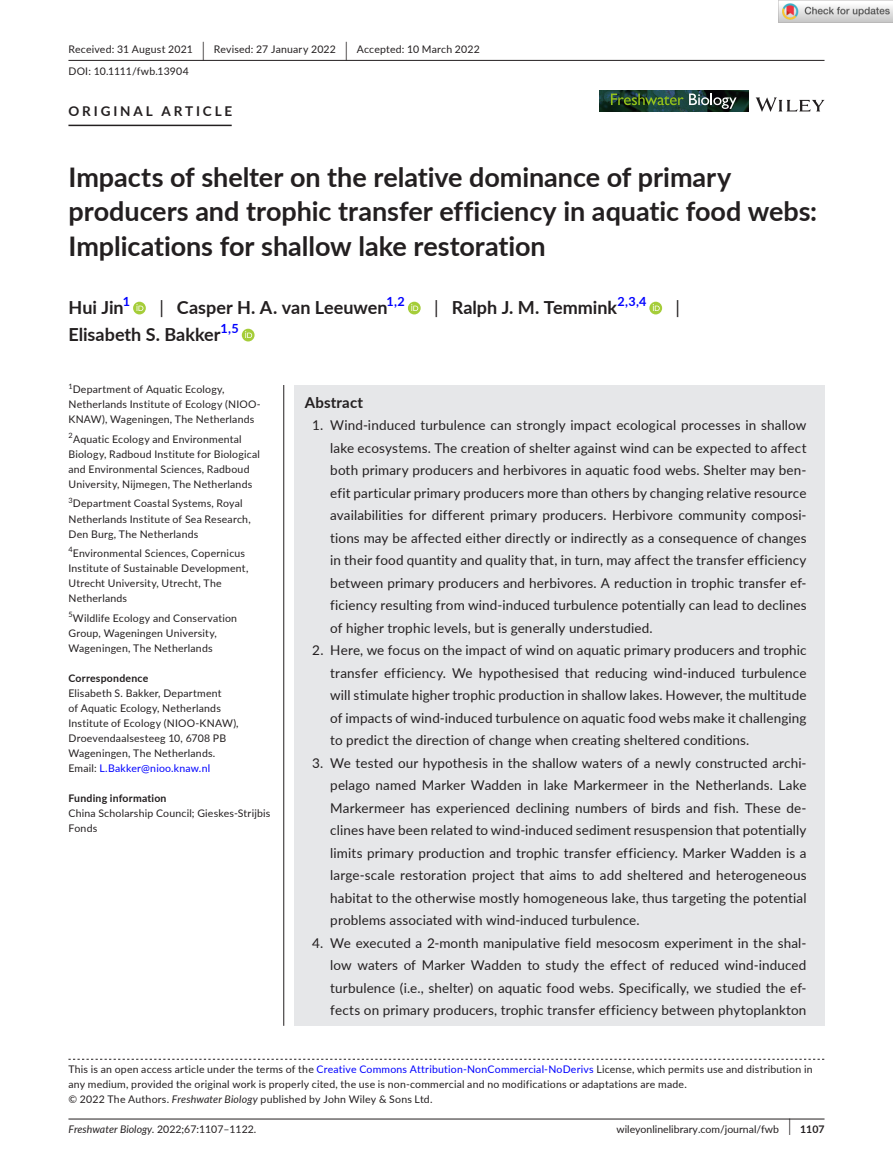
<style>
.page{position:relative;width:893px;height:1174px;background:#fff}
.page>*{position:absolute;margin:0;border:0;box-sizing:border-box;transform-origin:0 0}
.t1{font:700 27px/34.5px "Lato";color:#231f20}
.t2{font:700 18px "Lato";color:#231f20}
.t3{font:18px "Lato";color:#231f20}
.t4{font:700 15px "Lato";letter-spacing:.015em;color:#231f20}
.t5{font:13.5px/22.5px "Lato";letter-spacing:.01em;color:#231f20;text-align:justify}
.t6{font:700 13.5px "Lato";letter-spacing:.215em;color:#231f20}
.t7{font:700 12.6px "Lato";color:#00f}
.t8{font:10.5px/15px "Lato";letter-spacing:.02em;color:#231f20}
.t9{font:10.5px "Lato";color:#231f20}
.t10{font:italic 10.5px "Lato";color:#231f20}
.t11{font:700 10.5px "Lato";letter-spacing:.02em;color:#231f20}
.t12{font:7.35px "Lato";color:#231f20}
.s1{font-size:19.65px}
.s2{font-weight:400}
.s3{color:#00f}
.s4{font-style:italic}
.s5{font-style:normal}
.s6{font-size:17.4px}
.s7{font-weight:700}
</style>
<div class="page">
<hr style="left:68px;top:1118px;width:756px;height:1px;background:#231f20">
<svg style="left:756px;top:97px;width:68px;height:15px"></svg>
<img style="left:599px;top:91px;width:149px;height:21px">
<svg style="left:611px;top:94px;width:125px;height:15px;background:#415e42"></svg>
<hr style="left:68px;top:60px;width:756px;height:1px;background:#231f20">
<hr style="left:68px;top:125px;width:164px;height:1px;background:#231f20">
<svg style="left:133px;top:302px;width:13px;height:12px"></svg>
<svg style="left:136px;top:304px;width:7px;height:7px"></svg>
<div style="left:408px;top:302px;width:13px;height:12px;background:#a5cd39;border-radius:50%"></div>
<svg style="left:411px;top:304px;width:7px;height:7px"></svg>
<svg style="left:649px;top:302px;width:13px;height:12px"></svg>
<svg style="left:653px;top:304px;width:7px;height:7px"></svg>
<div style="left:242px;top:329px;width:13px;height:12px;background:#a5cd39;border-radius:50%"></div>
<svg style="left:245px;top:331px;width:7px;height:7px"></svg>
<svg style="left:68px;top:1058px;width:756px;height:1px"></svg>
<div style="left:294px;top:385px;width:530px;height:640px;background:#e6e7e9"></div>
<hr style="left:283px;top:385px;width:1px;height:640px;background:#231f20">
<img style="left:779px;top:0;width:114px;height:23px">
<p class="t8" style="left:68px;top:38px;width:413px;line-height:21.8px">Received: 31 August 2021 <span class="s1">|</span> Revised: 27 January 2022 <span class="s1">|</span> Accepted: 10 March 2022<br>DOI: 10.1111/fwb.13904</p>
<p class="t6" style="left:68px;top:101px;width:165px">ORIGINAL ARTICLE</p>
<h1 class="t1" style="left:68px;top:159px;width:750px">Impacts of shelter on the relative dominance of primary producers and trophic transfer efficiency in aquatic food webs:<br>Implications for shallow lake restoration</h1>
<h2 class="t2" style="left:68px;top:295px;width:57px">Hui Jin</h2>
<p class="t7" style="left:123px;top:292px;width:9px">1</p>
<h2 class="t2" style="left:159px;top:295px;width:230px"><span class="s2">|</span> Casper H. A. van Leeuwen</h2>
<p class="t7" style="left:387px;top:292px;width:20px">1,2</p>
<h2 class="t2" style="left:434px;top:295px;width:184px"><span class="s2">|</span> Ralph J. M. Temmink</h2>
<p class="t7" style="left:617px;top:292px;width:30px">2,3,4</p>
<h2 class="t3" style="left:676px;top:295px;width:6px">|</h2>
<h2 class="t2" style="left:68px;top:322px;width:154px">Elisabeth S. Bakker</h2>
<p class="t7" style="left:221px;top:319px;width:20px">1,5</p>
<p class="t12" style="left:68px;top:381px;width:6px">1</p>
<p class="t8" style="left:68px;top:382px;width:194px;text-indent:4px">Department of Aquatic Ecology,<br>Netherlands Institute of Ecology (NIOO-<br>KNAW), Wageningen, The Netherlands</p>
<p class="t8" style="left:68px;top:431px;width:193px"><sup>2</sup>Aquatic Ecology and Environmental Biology, Radboud Institute for Biological and Environmental Sciences, Radboud University, Nijmegen, The Netherlands</p>
<p class="t8" style="left:68px;top:496px;width:184px"><sup>3</sup>Department Coastal Systems, Royal<br>Netherlands Institute of Sea Research,<br>Den Burg, The Netherlands</p>
<p class="t8" style="left:68px;top:545px;width:181px"><sup>4</sup>Environmental Sciences, Copernicus<br>Institute of Sustainable Development,<br>Utrecht University, Utrecht, The<br>Netherlands</p>
<p class="t8" style="left:68px;top:610px;width:170px"><sup>5</sup>Wildlife Ecology and Conservation<br>Group, Wageningen University,<br>Wageningen, The Netherlands</p>
<p class="t11" style="left:68px;top:670px;width:81px">Correspondence</p>
<p class="t8" style="left:68px;top:685px;width:172px">Elisabeth S. Bakker, Department<br>of Aquatic Ecology, Netherlands<br>Institute of Ecology (NIOO-KNAW),<br>Droevendaalsesteeg 10, 6708 PB<br>Wageningen, The Netherlands.<br>Email: <span class="s3">L.Bakker@nioo.knaw.nl</span></p>
<p class="t11" style="left:68px;top:790px;width:100px">Funding information</p>
<p class="t8" style="left:68px;top:805px;width:203px">China Scholarship Council; Gieskes-Strijbis<br>Fonds</p>
<p class="t4" style="left:305px;top:391px;width:60px">Abstract</p>
<p class="t5" style="left:330px;top:413px;width:478px;text-indent:-18px">1. Wind-induced turbulence can strongly impact ecological processes in shallow lake ecosystems. The creation of shelter against wind can be expected to affect both primary producers and herbivores in aquatic food webs. Shelter may ben&shy;efit particular primary producers more than others by changing relative resource availabilities for different primary producers. Herbivore community composi&shy;tions may be affected either directly or indirectly as a consequence of changes in their food quantity and quality that, in turn, may affect the transfer efficiency between primary producers and herbivores. A reduction in trophic transfer ef&shy;ficiency resulting from wind-induced turbulence potentially can lead to declines of higher trophic levels, but is generally understudied.</p>
<p class="t5" style="left:330px;top:638px;width:478px;text-indent:-18px">2. Here, we focus on the impact of wind on aquatic primary producers and trophic transfer efficiency. We hypothesised that reducing wind-induced turbulence will stimulate higher trophic production in shallow lakes. However, the multitude of impacts of wind-induced turbulence on aquatic food webs make it challenging to predict the direction of change when creating sheltered conditions.</p>
<p class="t5" style="left:330px;top:751px;width:478px;text-indent:-18px">3. We tested our hypothesis in the shallow waters of a newly constructed archi&shy;pelago named Marker Wadden in lake Markermeer in the Netherlands. Lake Markermeer has experienced declining numbers of birds and fish. These de&shy;clines have been related to wind-induced sediment resuspension that potentially limits primary production and trophic transfer efficiency. Marker Wadden is a large-scale restoration project that aims to add sheltered and heterogeneous habitat to the otherwise mostly homogeneous lake, thus targeting the potential problems associated with wind-induced turbulence.</p>
<p class="t5" style="left:330px;top:931px;width:478px;text-indent:-18px">4. We executed a 2-month manipulative field mesocosm experiment in the shal&shy;low waters of Marker Wadden to study the effect of reduced wind-induced turbulence (i.e., shelter) on aquatic food webs. Specifically, we studied the ef&shy;fects on primary producers, trophic transfer efficiency between phytoplankton</p>
<p class="t8" style="left:68px;top:1061px;width:746px">This is an open access article under the terms of the <span class="s3">Creative Commons Attribution-NonCommercial-NoDerivs</span> License, which permits use and distribution in any medium, provided the original work is properly cited, the use is non-commercial and no modifications or adaptations are made.<br>© 2022 The Authors. <span class="s4">Freshwater Biology</span> published by John Wiley &amp; Sons Ltd.</p>
<p class="t10" style="left:68px;top:1121px;width:189px">Freshwater Biology. <span class="s5">2022;67:1107–1122.</span></p>
<p class="t9" style="left:616px;top:1121px;width:210px">wileyonlinelibrary.com/journal/fwb <span class="s6">|</span> <span class="s7">1107</span></p>
</div>
